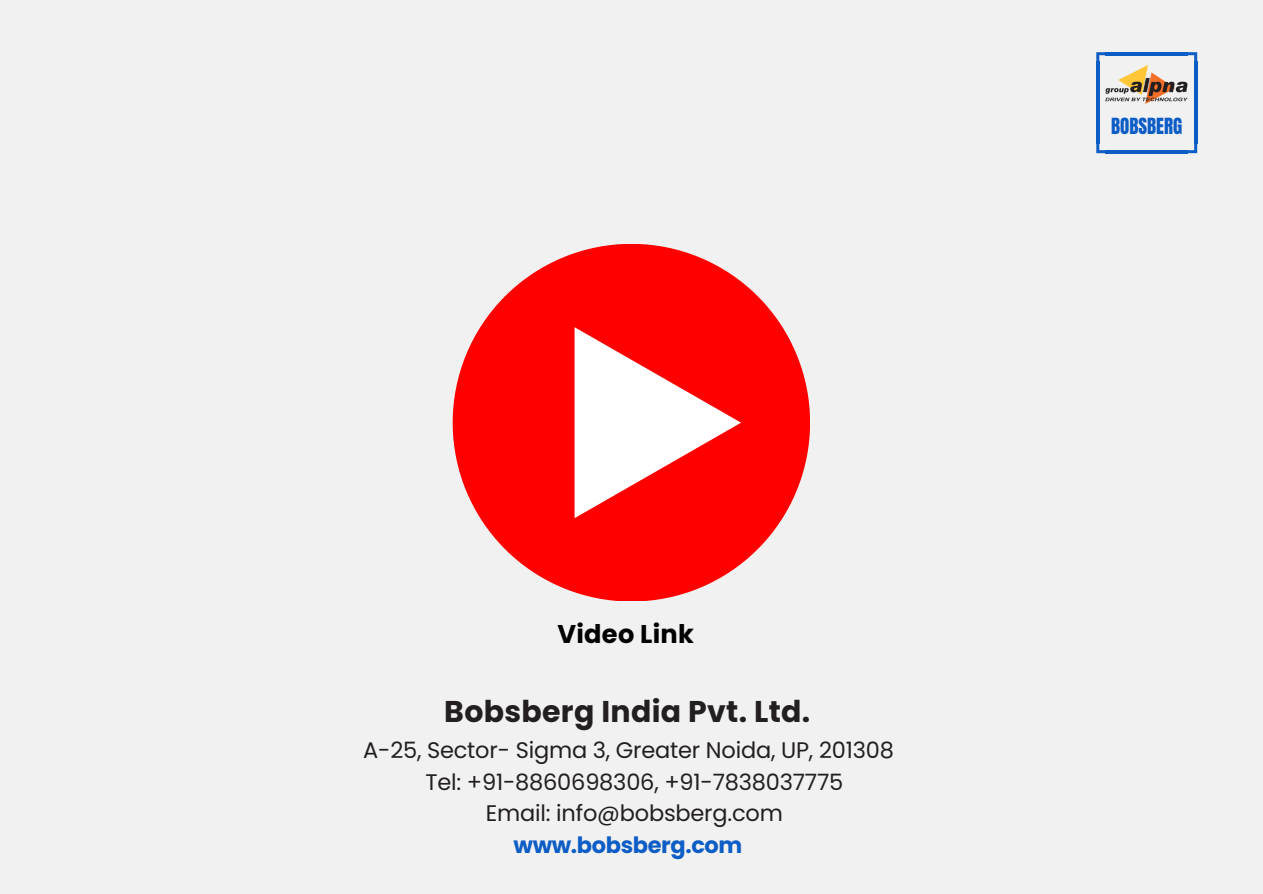
<style>
.page{position:relative;width:1263px;height:894px;background:#fff}
.page>*{position:absolute;margin:0;border:0;box-sizing:border-box;transform-origin:0 0}
.t1{font:700 30px "Poppins";letter-spacing:.01em;color:#231f20}
.t2{font:700 25.65px "Poppins";letter-spacing:.01em;color:#000}
.t3{font:22.5px "Poppins";letter-spacing:-.01em;color:#231f20}
.t4{font:700 22.5px "Poppins";letter-spacing:-.015em;color:#0d5dc6}
.t5{font:18.9px "Anton";color:#0d5dc6}
</style>
<div class="page">
<div style="left:0;top:0;width:1263px;height:893px;background:#f1f1f1"></div>
<img style="left:1105px;top:65px;width:83px;height:39px">
<hr style="left:1194px;top:61px;width:3px;height:83px;background:#0d5dc6">
<hr style="left:1096px;top:61px;width:3px;height:83px;background:#0d5dc6">
<hr style="left:1105px;top:52px;width:83px;height:3px;background:#0d5dc6">
<hr style="left:1105px;top:150px;width:83px;height:3px;background:#0d5dc6">
<svg style="left:1188px;top:52px;width:9px;height:9px"></svg>
<svg style="left:1096px;top:52px;width:9px;height:9px"></svg>
<svg style="left:1188px;top:144px;width:9px;height:9px"></svg>
<svg style="left:1096px;top:144px;width:9px;height:9px"></svg>
<svg style="left:453px;top:244px;width:356px;height:356px;fill:#f00"></svg>
<svg style="left:575px;top:327px;width:166px;height:191px"></svg>
<p class="t2" style="left:557px;top:616px;width:138px">Video Link</p>
<p class="t1" style="left:444px;top:690px;width:368px">Bobsberg India Pvt. Ltd.</p>
<p class="t3" style="left:363px;top:734px;width:532px">A-25, Sector- Sigma 3, Greater Noida, UP, 201308</p>
<h2 class="t3" style="left:425px;top:765px;width:419px">Tel: +91-8860698306, +91-7838037775</h2>
<h1 class="t3" style="left:486px;top:797px;width:298px">Email: info@bobsberg.com</h1>
<p class="t4" style="left:514px;top:828px;width:230px">www.bobsberg.com</p>
<p class="t5" style="left:1111px;top:113px;width:73px">BOBSBERG</p>
</div>
